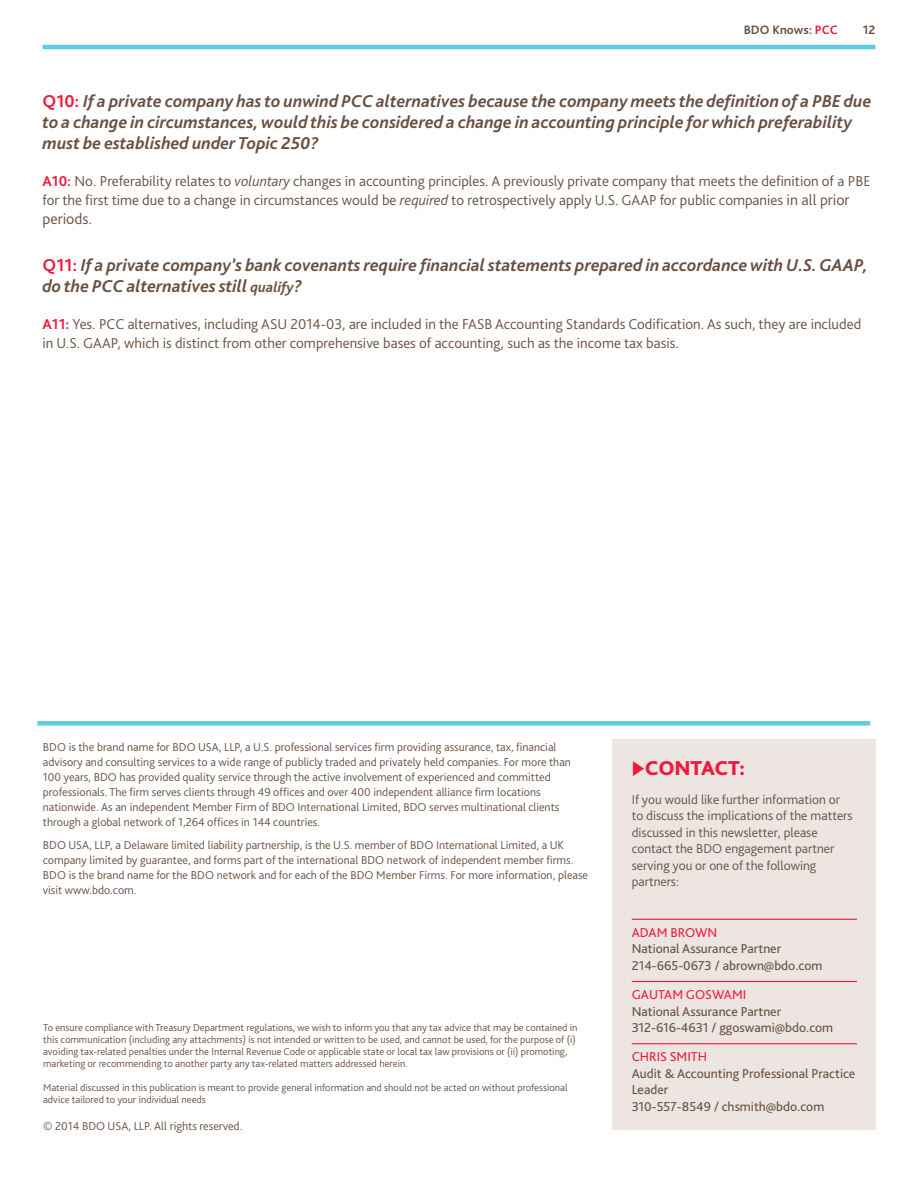
<style>
.page{position:relative;width:918px;height:1188px;background:#fff}
.page>*{position:absolute;margin:0;border:0;box-sizing:border-box;transform-origin:0 0}
.t1{font:800 21px "Bliss Pro";letter-spacing:-.005em;color:#ed1a3b}
.t2{font:italic 700 18px/21px "Bliss Pro";color:#685041}
.t3{font:300 15.75px "Bliss Pro";color:#685041}
.t4{font:300 15px/18.8px "Bliss Pro";color:#685041}
.t5{font:13.5px/16.5px "Bliss Pro";color:#685041}
.t6{font:300 13.5px/16.5px "Bliss Pro";color:#685041}
.t7{font:13.5px "Bliss Pro";color:#ed1a3b}
.t8{font:700 12.75px "Bliss Pro";color:#685041}
.t9{font:300 12px/15px "Bliss Pro";color:#685041}
.t10{font:300 10.5px/12px "Bliss Pro";color:#685041}
.s1{color:#ed1a3b}
.s2{font-style:normal;color:#ed1a3b}
.s3{font-weight:700;color:#ed1a3b}
.s4{font-style:italic}
.s5{font-size:15.75px}
.s6{font-size:15px}
</style>
<div class="page">
<hr style="left:43px;top:45px;width:832px;height:4px;background:#62cae3">
<div style="left:37px;top:721px;width:833px;height:5px;background:#62cae3"></div>
<div style="left:613px;top:739px;width:263px;height:391px;background:#ece5e1"></div>
<hr style="left:632px;top:919px;width:225px;height:1px;background:#ed1a3b">
<hr style="left:632px;top:981px;width:225px;height:1px;background:#ed1a3b">
<hr style="left:632px;top:1043px;width:225px;height:1px;background:#ed1a3b">
<p class="t8" style="left:744px;top:22px;width:95px">BDO Knows: <span class="s1">PCC</span></p>
<p class="t8" style="left:863px;top:22px;width:14px">12</p>
<p class="t2" style="left:43px;top:90px;width:831px"><span class="s2">Q10:</span> If a private company has to unwind PCC alternatives because the company meets the definition of a PBE due to a change in circumstances, would this be considered a change in accounting principle for which preferability must be established under Topic 250?</p>
<p class="t4" style="left:43px;top:171px;width:829px"><span class="s3">A10:</span> No. Preferability relates to <span class="s4">voluntary</span> changes in accounting principles. A previously private company that meets the definition of a PBE for the first time due to a change in circumstances would be <span class="s4">required</span> to retrospectively apply U.S. GAAP for public companies <span class="s5">in all prior</span></p>
<h3 class="t3" style="left:43px;top:209px;width:51px">periods.</h3>
<h2 class="t2" style="left:43px;top:254px;width:827px"><span class="s2">Q11:</span> If a private company’s bank covenants require financial statements prepared in accordance with U.S. GAAP, do the PCC alternatives still <span class="s6">qualify</span>?</h2>
<p class="t4" style="left:43px;top:314px;width:820px"><span class="s3">A11:</span> Yes. PCC alternatives, including ASU 2014-03, are included in the FASB Accounting Standards Codification. As such, they are included in U.S. GAAP, which is distinct from other comprehensive bases of accounting, such as the income tax basis.</p>
<p class="t9" style="left:43px;top:739px;width:530px">BDO is the brand name for BDO USA, LLP, a U.S. professional services firm providing assurance, tax, financial advisory and consulting services to a wide range of publicly traded and privately held companies. For more than 100 years, BDO has provided quality service through the active involvement of experienced and committed professionals. The firm serves clients through 49 offices and over 400 independent alliance firm locations nationwide. As an independent Member Firm of BDO International Limited, BDO serves multinational clients through a global network of 1,264 offices in 144 countries.</p>
<p class="t9" style="left:43px;top:838px;width:547px">BDO USA, LLP, a Delaware limited liability partnership, is the U.S. member of BDO International Limited, a UK company limited by guarantee, and forms part of the international BDO network of independent member firms.<br>BDO is the brand name for the BDO network and for each of the BDO Member Firms. For more information, please visit www.bdo.com.</p>
<p class="t10" style="left:43px;top:1021px;width:536px">To ensure compliance with Treasury Department regulations, we wish to inform you that any tax advice that may be contained in this communication (including any attachments) is not intended or written to be used, and cannot be used, for the purpose of (i) avoiding tax‐related penalties under the Internal Revenue Code or applicable state or local tax law provisions or (ii) promoting, marketing or recommending to another party any tax‐related matters addressed herein.</p>
<p class="t10" style="left:43px;top:1081px;width:526px">Material discussed in this publication is meant to provide general information and should not be acted on without professional advice tailored to your individual needs</p>
<p class="t9" style="left:43px;top:1118px;width:201px">© 2014 BDO USA, LLP. All rights reserved.</p>
<h1 class="t1" style="left:632px;top:755px;width:115px">◆CONTACT:</h1>
<p class="t6" style="left:632px;top:791px;width:222px">If you would like further information or to discuss the implications of the matters discussed in this newsletter, please contact the BDO engagement partner serving you or one of the following partners:</p>
<p class="t7" style="left:632px;top:924px;width:87px">ADAM BROWN</p>
<p class="t5" style="left:632px;top:940px;width:192px">National Assurance Partner<br>214-665-0673 / abrown@bdo.com</p>
<p class="t7" style="left:632px;top:986px;width:116px">GAUTAM GOSWAMI</p>
<p class="t5" style="left:632px;top:1002px;width:203px">National Assurance Partner<br>312-616-4631 / ggoswami@bdo.com</p>
<p class="t7" style="left:632px;top:1048px;width:77px">CHRIS SMITH</p>
<p class="t5" style="left:632px;top:1065px;width:225px">Audit &amp; Accounting Professional Practice<br>Leader<br>310-557-8549 / chsmith@bdo.com</p>
</div>
